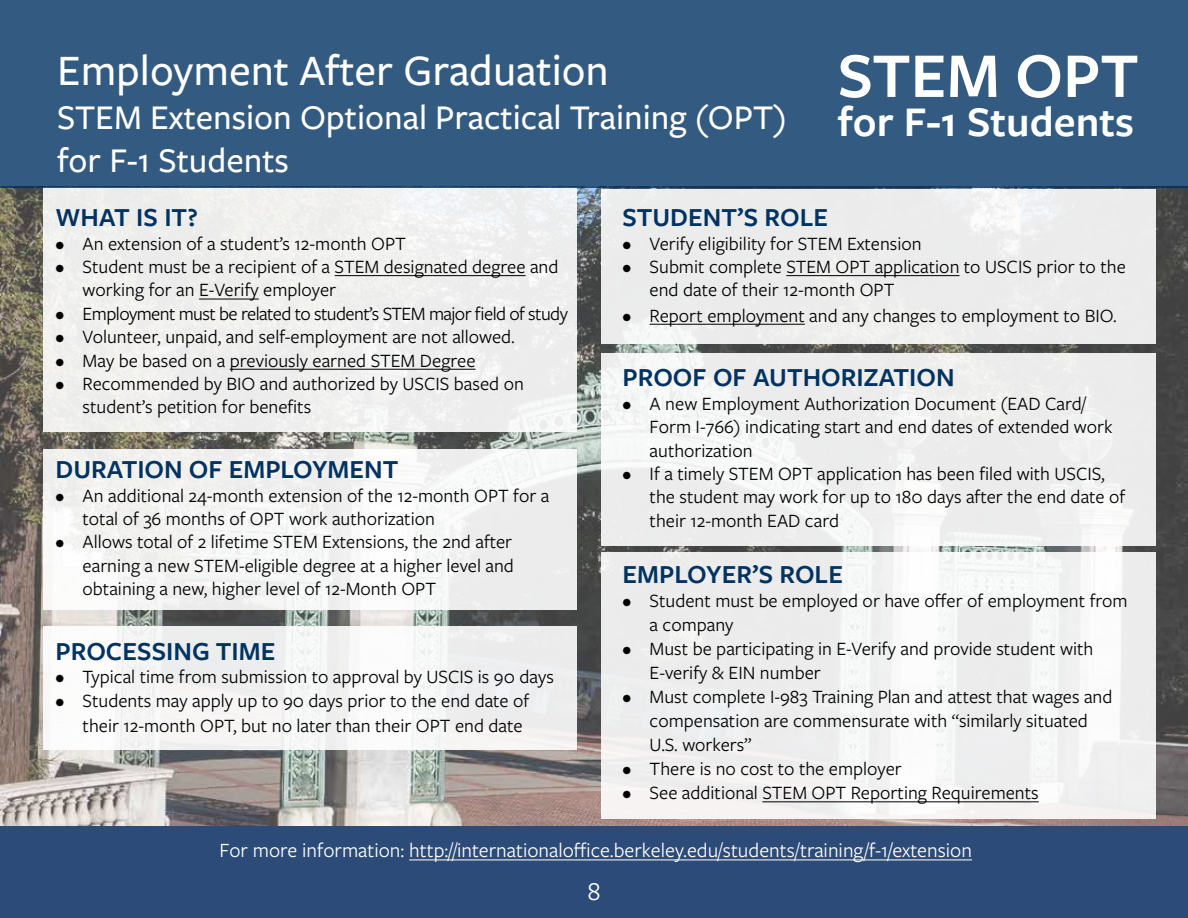
<style>
.page{position:relative;width:1188px;height:918px;background:#fff}
.page>*{position:absolute;margin:0;border:0;box-sizing:border-box;transform-origin:0 0}
.t1{font:600 66px "Freight Sans Pro";color:#fff}
.t2{font:500 45px "Freight Sans Pro";color:#fff}
.t3{font:600 43.95px "Freight Sans Pro";color:#fff}
.t4{font:500 36px/43.2px "Freight Sans Pro";color:#fff}
.t5{font:600 27px "Freight Sans Pro";color:#003262}
.t6{font:27px "Freight Sans Pro";color:#fff}
.t7{font:21px "Freight Sans Pro";color:#fff}
.t8{font:19.5px/23.4px "Freight Sans Pro";color:#000}
.t9{font:19.5px "Freight Sans Pro";letter-spacing:-.03em;color:#000}
</style>
<div class="page">
<img style="left:0;top:188px;width:1188px;height:639px">
<div style="left:0;top:827px;width:1188px;height:91px;background:#2c4b78"></div>
<div style="left:43px;top:627px;width:534px;height:123px;background:#f5f5f4"></div>
<div style="left:43px;top:449px;width:534px;height:161px;background:#f3f3f2"></div>
<div style="left:43px;top:187px;width:534px;height:245px;background:#efefed"></div>
<div style="left:602px;top:189px;width:554px;height:155px;background:#ececec"></div>
<div style="left:0;top:0;width:1188px;height:188px;background:#335b81"></div>
<div style="left:602px;top:354px;width:554px;height:192px;background:linear-gradient(to right,#f1f2f2,#eeeeed)"></div>
<div style="left:602px;top:553px;width:554px;height:266px;background:linear-gradient(to right,#eeeded,#f4f4f4)"></div>
<hr style="left:335px;top:275px;width:191px;height:1px;background:#000">
<hr style="left:199px;top:299px;width:60px;height:1px;background:#000">
<hr style="left:230px;top:369px;width:246px;height:1px;background:#000">
<hr style="left:786px;top:275px;width:174px;height:1px;background:#000">
<hr style="left:650px;top:324px;width:155px;height:1px;background:#000">
<hr style="left:762px;top:802px;width:277px;height:1px;background:#000">
<hr style="left:409px;top:860px;width:563px;height:1px;background:#fff">
<h2 class="t2" style="left:57px;top:41px;width:553px">Employment After Graduation</h2>
<h3 class="t4" style="left:57px;top:94px;width:731px">STEM Extension Optional Practical Training (OPT) for F-1 Students</h3>
<h3 class="t5" style="left:56px;top:199px;width:144px">WHAT IS IT?</h3>
<p class="t8" style="left:56px;top:231px;width:352px">• An extension of a student’s 12-month OPT</p>
<p class="t8" style="left:83px;top:254px;width:477px;text-indent:-27px">• Student must be a recipient of a STEM designated degree and working for an E-Verify employer</p>
<p class="t9" style="left:56px;top:300px;width:514px">• Employment must be related to student’s STEM major field of study</p>
<p class="t8" style="left:56px;top:324px;width:461px">• Volunteer, unpaid, and self-employment are not allowed.</p>
<p class="t8" style="left:56px;top:348px;width:421px">• May be based on a previously earned STEM Degree</p>
<p class="t8" style="left:83px;top:371px;width:443px;text-indent:-27px">• Recommended by BIO and authorized by USCIS based on student’s petition for benefits</p>
<h1 class="t1" style="left:838px;top:31px;width:302px">STEM OPT</h1>
<h3 class="t3" style="left:838px;top:92px;width:298px">for F-1 Students</h3>
<h3 class="t5" style="left:623px;top:199px;width:207px">STUDENT’S ROLE</h3>
<p class="t8" style="left:623px;top:231px;width:301px">• Verify eligibility for STEM Extension</p>
<p class="t8" style="left:650px;top:254px;width:478px;text-indent:-27px">• Submit complete STEM OPT application to USCIS prior to the end date of their 12-month OPT</p>
<p class="t8" style="left:623px;top:303px;width:496px">• Report employment and any changes to employment to BIO.</p>
<h3 class="t5" style="left:623px;top:359px;width:334px">PROOF OF AUTHORIZATION</h3>
<p class="t8" style="left:650px;top:391px;width:464px;text-indent:-27px">• A new Employment Authorization Document (EAD Card/<br>Form I-766) indicating start and end dates of extended work authorization</p>
<p class="t8" style="left:650px;top:461px;width:477px;text-indent:-27px">• If a timely STEM OPT application has been filed with USCIS, the student may work for up to 180 days after the end date of their 12-month EAD card</p>
<h3 class="t5" style="left:623px;top:556px;width:222px">EMPLOYER’S ROLE</h3>
<p class="t8" style="left:650px;top:588px;width:480px;line-height:24px;text-indent:-27px">• Student must be employed or have offer of employment from a company</p>
<p class="t8" style="left:650px;top:636px;width:445px;line-height:24px;text-indent:-27px">• Must be participating in E-Verify and provide student with<br>E-verify &amp; EIN number</p>
<p class="t8" style="left:650px;top:684px;width:464px;line-height:24px;text-indent:-27px">• Must complete I-983 Training Plan and attest that wages and compensation are commensurate with “similarly situated<br>U.S. workers”</p>
<p class="t8" style="left:623px;top:756px;width:281px">• There is no cost to the employer</p>
<p class="t8" style="left:623px;top:780px;width:418px">• See additional STEM OPT Reporting Requirements</p>
<p class="t7" style="left:220px;top:836px;width:754px">For more information: http://internationaloffice.berkeley.edu/students/training/f-1/extension</p>
<h3 class="t5" style="left:56px;top:451px;width:344px">DURATION OF EMPLOYMENT</h3>
<p class="t8" style="left:83px;top:483px;width:468px;text-indent:-27px">• An additional 24-month extension of the 12-month OPT for a total of 36 months of OPT work authorization</p>
<p class="t8" style="left:83px;top:530px;width:433px;text-align:justify;text-indent:-27px">• Allows total of 2 lifetime STEM Extensions, the 2nd after earning a new STEM-eligible degree at a higher level and obtaining a new, higher level of 12-Month OPT</p>
<h3 class="t5" style="left:56px;top:633px;width:221px">PROCESSING TIME</h3>
<p class="t8" style="left:56px;top:665px;width:500px">• Typical time from submission to approval by USCIS is 90 days</p>
<p class="t8" style="left:83px;top:687px;width:448px;line-height:25.2px;text-indent:-27px">• Students may apply up to 90 days prior to the end date of their 12-month OPT, but no later than their OPT end date</p>
<h3 class="t6" style="left:587px;top:873px;width:15px">8</h3>
</div>
